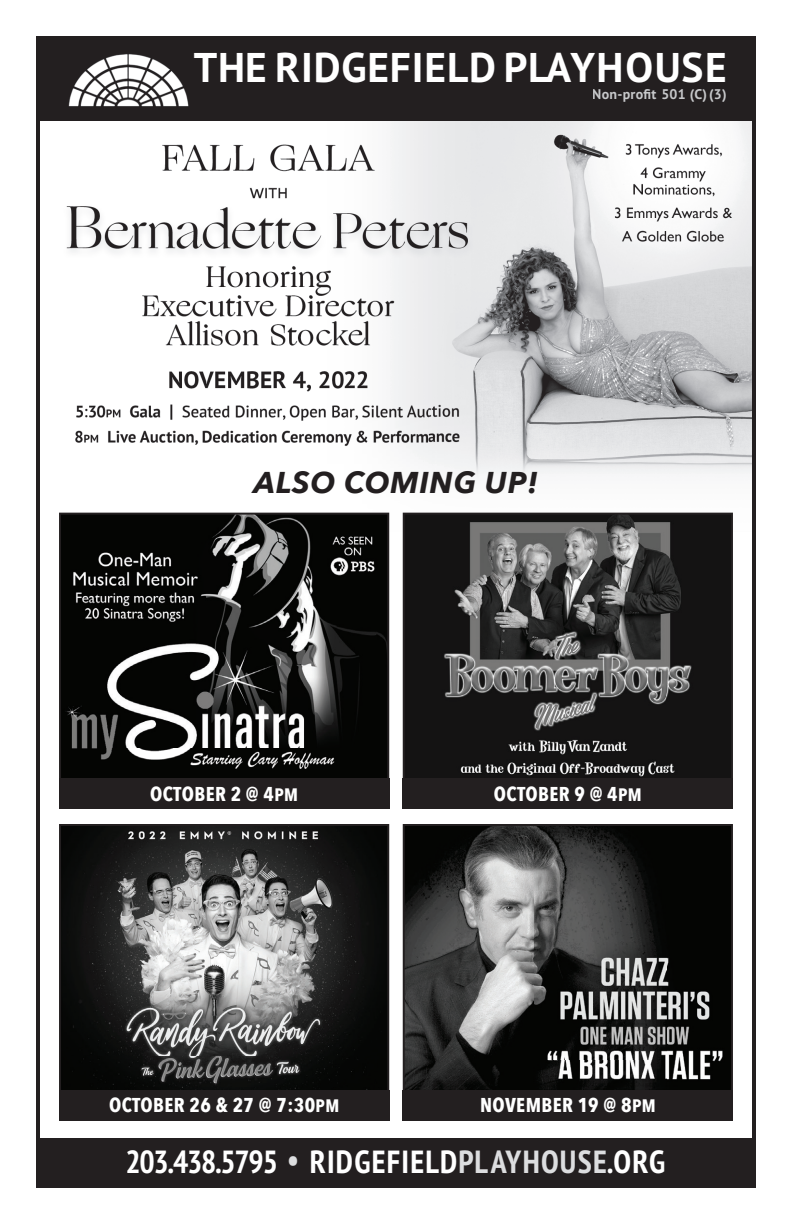
<style>
.page{position:relative;width:792px;height:1224px;background:#fff}
.page>*{position:absolute;margin:0;border:0;box-sizing:border-box;transform-origin:0 0}
.t1{font:700 41.6px "PT Sans Pro";letter-spacing:.02em;color:#fff}
.t2{font:700 condensed 32px "PT Sans Pro";letter-spacing:.04em;color:#fff}
.t3{font:italic 700 30px "Avenir Next";letter-spacing:.02em;color:#231f20}
.t4{font:700 20px "Avenir Next Condensed";letter-spacing:.02em;color:#fff}
.t5{font:700 14px "PT Sans Pro";letter-spacing:.02em;color:#c7c8ca}
.s1{font-size:18px}
.s2{color:#dcdddf}
</style>
<div class="page">
<img style="left:40px;top:120px;width:712px;height:357px">
<svg style="left:59px;top:824px;width:331px;height:297px;background:#494949"></svg>
<div style="left:59px;top:1090px;width:330px;height:30px;background:#231f20"></div>
<svg style="left:402px;top:824px;width:331px;height:297px;background:#404140"></svg>
<div style="left:403px;top:1090px;width:330px;height:30px;background:#231f20"></div>
<svg style="left:59px;top:512px;width:331px;height:297px;background:#2b2c2a"></svg>
<div style="left:59px;top:779px;width:330px;height:30px;background:#231f20"></div>
<svg style="left:402px;top:512px;width:331px;height:297px;background:#393838"></svg>
<div style="left:403px;top:779px;width:330px;height:30px;background:#231f20"></div>
<div style="left:36px;top:1139px;width:720px;height:49px;background:#231f20"></div>
<div style="left:36px;top:36px;width:720px;height:84px;background:#231f20"></div>
<hr style="left:752px;top:36px;width:4px;height:1152px;background:#231f20">
<hr style="left:36px;top:36px;width:4px;height:1152px;background:#231f20">
<img style="left:68px;top:54px;width:121px;height:53px">
<p class="t1" style="left:194px;top:40px;width:535px">THE RIDGEFIELD PLAYHOUSE</p>
<p class="t5" style="left:592px;top:85px;width:136px">Non-profit 501 (C) (3)</p>
<p class="t3" style="left:254px;top:457px;width:286px">ALSO COMING UP!</p>
<p class="t4" style="left:150px;top:781px;width:149px">OCTOBER 2 @ 4<span class="s1">PM</span></p>
<p class="t4" style="left:494px;top:781px;width:149px">OCTOBER 9 @ 4<span class="s1">PM</span></p>
<p class="t4" style="left:109px;top:1093px;width:232px">OCTOBER 26 &amp; 27 @ 7:30<span class="s1">PM</span></p>
<p class="t4" style="left:480px;top:1093px;width:177px">NOVEMBER 19 @ 8<span class="s1">PM</span></p>
<p class="t2" style="left:126px;top:1141px;width:541px">203.438.5795 <span class="s2">•</span> RIDGEFIELD<span class="s2">PLAYHOUSE</span>.ORG</p>
</div>
